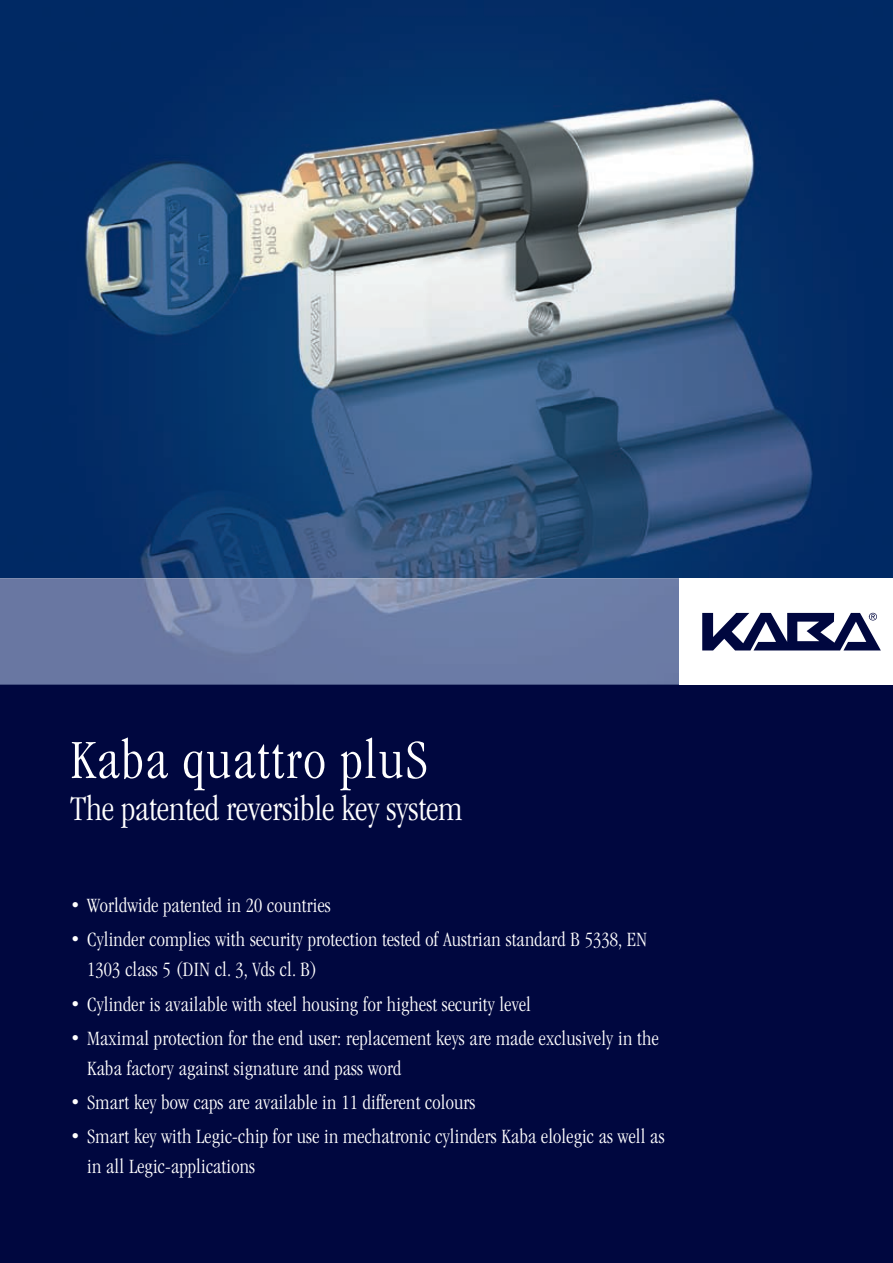
<style>
.page{position:relative;width:893px;height:1263px;background:#fff}
.page>*{position:absolute;margin:0;border:0;box-sizing:border-box;transform-origin:0 0}
.t1{font:300 condensed 57px "ITC Garamond Std";letter-spacing:.03em;color:#fff}
.t2{font:300 condensed 36px "ITC Garamond Std";color:#fff}
.t3{font:300 condensed 21px/30px "ITC Garamond Std";letter-spacing:.01em;color:#fff}
</style>
<div class="page">
<div style="left:0;top:685px;width:893px;height:578px;background:#00073f"></div>
<img style="left:0;top:0;width:893px;height:578px">
<svg style="left:702px;top:613px;width:179px;height:37px"></svg>
<img style="left:0;top:578px;width:679px;height:107px">
<h1 class="t1" style="left:70px;top:728px;width:359px">Kaba quattro pluS</h1>
<h2 class="t2" style="left:70px;top:789px;width:394px">The patented reversible key system</h2>
<p class="t3" style="left:70px;top:890px;width:262px">• Worldwide patented in 20 countries</p>
<p class="t3" style="left:87px;top:925px;width:561px;text-indent:-17px">• Cylinder complies with security protection tested of Austrian standard B 5338, EN<br>1303 class 5 (DIN cl. 3, Vds cl. B)</p>
<p class="t3" style="left:70px;top:989px;width:462px">• Cylinder is available with steel housing for highest security level</p>
<p class="t3" style="left:87px;top:1023px;width:573px;text-indent:-17px">• Maximal protection for the end user: replacement keys are made exclusively in the<br>Kaba factory against signature and pass word</p>
<p class="t3" style="left:70px;top:1087px;width:407px">• Smart key bow caps are available in 11 different colours</p>
<p class="t3" style="left:87px;top:1122px;width:579px;text-indent:-17px">• Smart key with Legic-chip for use in mechatronic cylinders Kaba elolegic as well as in all Legic-applications</p>
</div>
